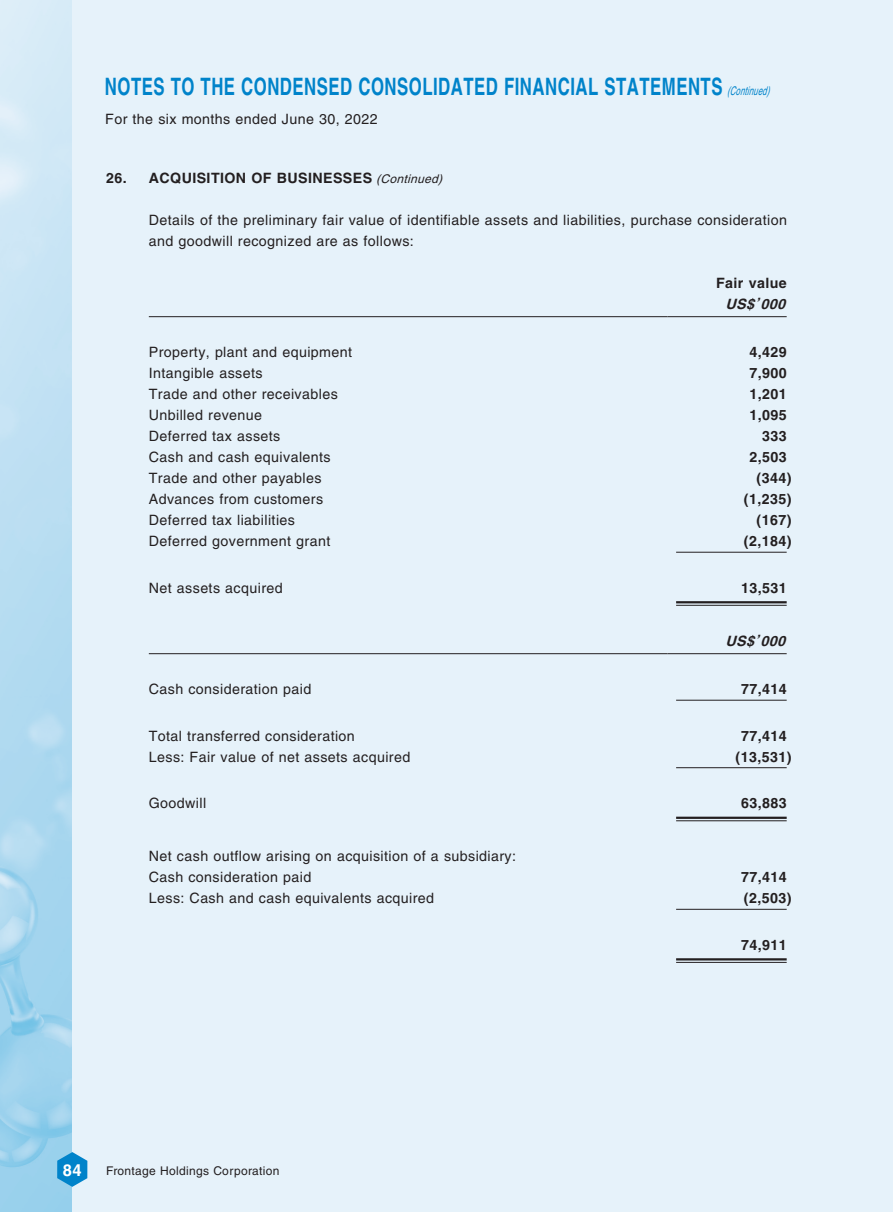
<style>
.page{position:relative;width:893px;height:1212px;background:#fff}
.page>*{position:absolute;margin:0;border:0;box-sizing:border-box;transform-origin:0 0}
.t1{font:700 24px "Helvetica LT Std";letter-spacing:.03em;color:#0083ca;scale:.7 1}
.t2{font:700 16.5px "Helvetica LT Std";color:#fff}
.t3{font:14.25px/21px "Helvetica LT Std";letter-spacing:.03em;color:#231f20}
.t4{font:700 14.25px "Helvetica LT Std";letter-spacing:.03em;color:#231f20}
.t5{font:italic 700 14.25px "Helvetica LT Std";color:#231f20}
.t6{font:12px "Helvetica LT Std";letter-spacing:.03em;color:#231f20}
.s1{font-weight:400;font-style:italic;font-size:12px}
</style>
<div class="page">
<img style="left:0;top:0;width:72px;height:1212px">
<div style="left:72px;top:0;width:821px;height:1212px;background:#e6f2fa"></div>
<svg style="left:57px;top:1152px;width:30px;height:35px"></svg>
<hr style="left:149px;top:316px;width:519px;height:1px;background:#231f20">
<hr style="left:668px;top:316px;width:119px;height:1px;background:#231f20">
<hr style="left:676px;top:552px;width:111px;height:1px;background:#231f20">
<hr style="left:676px;top:601px;width:111px;height:2px;background:#231f20">
<hr style="left:676px;top:605px;width:111px;height:1px;background:#231f20">
<hr style="left:149px;top:653px;width:519px;height:1px;background:#231f20">
<hr style="left:668px;top:653px;width:119px;height:1px;background:#231f20">
<hr style="left:676px;top:700px;width:111px;height:1px;background:#231f20">
<hr style="left:676px;top:767px;width:111px;height:1px;background:#231f20">
<hr style="left:676px;top:817px;width:111px;height:2px;background:#231f20">
<hr style="left:676px;top:820px;width:111px;height:1px;background:#231f20">
<hr style="left:676px;top:909px;width:111px;height:1px;background:#231f20">
<hr style="left:676px;top:958px;width:111px;height:2px;background:#231f20">
<hr style="left:676px;top:962px;width:111px;height:1px;background:#231f20">
<h1 class="t1" style="left:105px;top:72px;width:956px">NOTES TO THE CONDENSED CONSOLIDATED FINANCIAL STATEMENTS <span class="s1">(Continued)</span></h1>
<p class="t3" style="left:105px;top:108px;width:274px">For the six months ended June 30, 2022</p>
<p class="t4" style="left:106px;top:169px;width:341px">26. ACQUISITION OF BUSINESSES <span class="s1">(Continued)</span></p>
<p class="t3" style="left:149px;top:209px;width:640px">Details of the preliminary fair value of identifiable assets and liabilities, purchase consideration and goodwill recognized are as follows:</p>
<p class="t4" style="left:716px;top:274px;width:72px">Fair value</p>
<p class="t5" style="left:726px;top:295px;width:66px">US$’ 000</p>
<p class="t3" style="left:149px;top:342px;width:205px">Property, plant and equipment</p>
<p class="t4" style="left:749px;top:343px;width:39px">4,429</p>
<p class="t3" style="left:149px;top:363px;width:115px">Intangible assets</p>
<p class="t4" style="left:749px;top:364px;width:39px">7,900</p>
<p class="t3" style="left:149px;top:384px;width:190px">Trade and other receivables</p>
<p class="t4" style="left:749px;top:385px;width:39px">1,201</p>
<p class="t3" style="left:149px;top:405px;width:115px">Unbilled revenue</p>
<p class="t4" style="left:749px;top:407px;width:39px">1,095</p>
<p class="t3" style="left:149px;top:426px;width:133px">Deferred tax assets</p>
<p class="t4" style="left:762px;top:428px;width:26px">333</p>
<p class="t3" style="left:149px;top:447px;width:183px">Cash and cash equivalents</p>
<p class="t4" style="left:749px;top:449px;width:39px">2,503</p>
<p class="t3" style="left:149px;top:468px;width:174px">Trade and other payables</p>
<p class="t4" style="left:757px;top:470px;width:36px">(344)</p>
<p class="t3" style="left:149px;top:489px;width:176px">Advances from customers</p>
<p class="t4" style="left:744px;top:491px;width:49px">(1,235)</p>
<p class="t3" style="left:149px;top:510px;width:148px">Deferred tax liabilities</p>
<p class="t4" style="left:757px;top:512px;width:36px">(167)</p>
<p class="t3" style="left:149px;top:531px;width:183px">Deferred government grant</p>
<p class="t4" style="left:744px;top:533px;width:49px">(2,184)</p>
<p class="t3" style="left:149px;top:577px;width:135px">Net assets acquired</p>
<p class="t4" style="left:741px;top:579px;width:47px">13,531</p>
<p class="t5" style="left:726px;top:632px;width:66px">US$’ 000</p>
<p class="t3" style="left:149px;top:679px;width:164px">Cash consideration paid</p>
<p class="t4" style="left:741px;top:680px;width:47px">77,414</p>
<p class="t3" style="left:149px;top:725px;width:208px">Total transferred consideration</p>
<p class="t4" style="left:741px;top:727px;width:47px">77,414</p>
<p class="t3" style="left:149px;top:746px;width:263px">Less: Fair value of net assets acquired</p>
<p class="t4" style="left:736px;top:748px;width:57px">(13,531)</p>
<p class="t3" style="left:149px;top:793px;width:59px">Goodwill</p>
<p class="t4" style="left:741px;top:794px;width:47px">63,883</p>
<p class="t3" style="left:149px;top:846px;width:369px">Net cash outflow arising on acquisition of a subsidiary:<br>Cash consideration paid</p>
<p class="t4" style="left:741px;top:869px;width:47px">77,414</p>
<p class="t3" style="left:149px;top:888px;width:287px">Less: Cash and cash equivalents acquired</p>
<p class="t4" style="left:744px;top:890px;width:49px">(2,503)</p>
<p class="t4" style="left:741px;top:936px;width:47px">74,911</p>
<p class="t2" style="left:63px;top:1160px;width:20px">84</p>
<p class="t6" style="left:106px;top:1164px;width:175px">Frontage Holdings Corporation</p>
</div>
